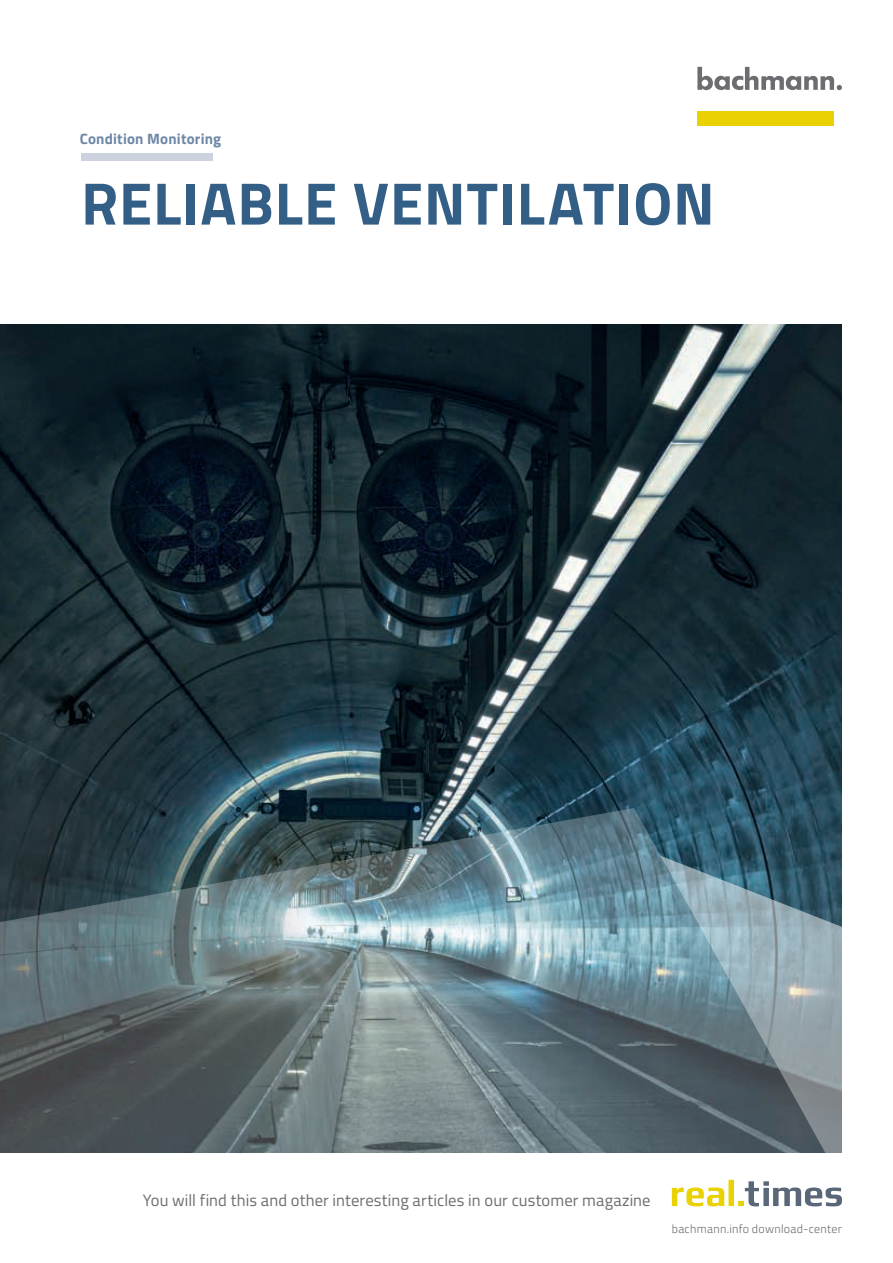
<style>
.page{position:relative;width:893px;height:1263px;background:#fff}
.page>*{position:absolute;margin:0;border:0;box-sizing:border-box;transform-origin:0 0}
.t1{font:700 60px "Titillium";letter-spacing:.015em;color:#335f86}
.t2{font:16.5px "Titillium";letter-spacing:.005em;color:#6c6d70}
.t3{font:700 15px "Titillium";letter-spacing:.015em;color:#6e88a6}
.t4{font:300 12px "Titillium";letter-spacing:.02em;color:#6c6d70}
</style>
<div class="page">
<img style="left:0;top:324px;width:842px;height:484px">
<svg style="left:0;top:808px;width:842px;height:399px;background:#75888e"></svg>
<svg style="left:697px;top:67px;width:145px;height:24px"></svg>
<div style="left:697px;top:112px;width:137px;height:14px;background:#ead202"></div>
<svg style="left:672px;top:1180px;width:170px;height:26px"></svg>
<div style="left:81px;top:153px;width:132px;height:8px;background:#ccd3de"></div>
<p class="t3" style="left:80px;top:127px;width:143px">Condition Monitoring</p>
<h1 class="t1" style="left:81px;top:158px;width:635px">RELIABLE VENTILATION</h1>
<p class="t2" style="left:143px;top:1188px;width:509px">You will find this and other interesting articles in our customer magazine</p>
<p class="t4" style="left:672px;top:1220px;width:172px">bachmann.info download-center</p>
</div>
